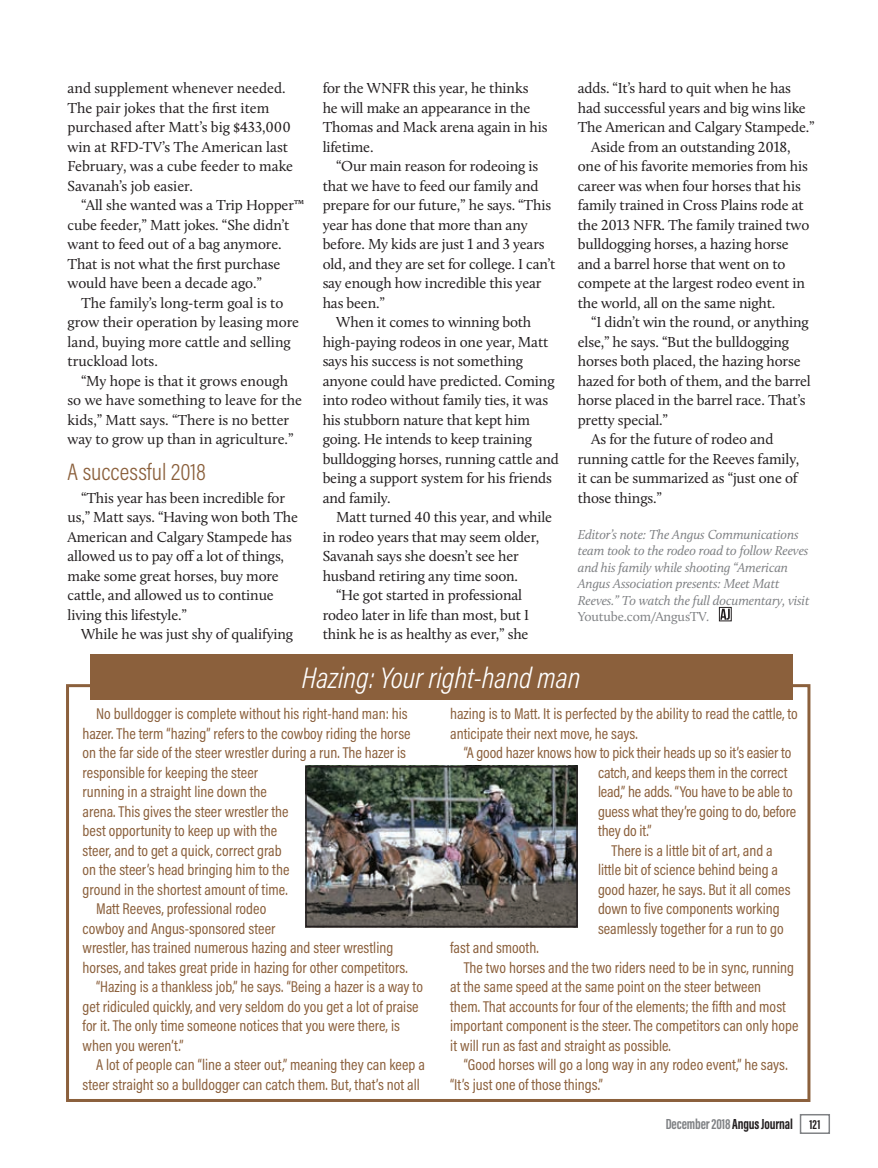
<style>
.page{position:relative;width:878px;height:1168px;background:#fff}
.page>*{position:absolute;margin:0;border:0;box-sizing:border-box;transform-origin:0 0}
.T2_Sidebar_Hed{font:italic 300 30px "Acumin Pro Cond";color:#fff}
.Subhead{font:300 24px "Acumin Pro Cond";color:#8b603c}
.T2_Sidebar_Body{font:15.75px/19.5px "Acumin Pro Cond";color:#8b603c}
.Body_Text{font:15px/19.5px "Calluna";letter-spacing:-.01em;color:#231f20}
.t1{font:700 15px "Acumin Pro Extra Cond";letter-spacing:-.01em;color:#808285}
.Editor_s_Note{font:italic 13.5px/16.5px "Calluna";letter-spacing:-.01em;color:#808285}
.s1{font-style:normal}
.s2{color:#231f20}
.s3{font-size:13.5px;color:#231f20}
</style>
<div class="page">
<div style="left:66px;top:684px;width:744px;height:418px;border:3px solid #8b603c"></div>
<div style="left:719px;top:607px;width:12px;height:14px;border:1px solid #231f20"></div>
<svg style="left:720px;top:609px;width:9px;height:11px"></svg>
<div style="left:90px;top:655px;width:702px;height:45px;background:#8b603c"></div>
<img style="left:308px;top:769px;width:266px;height:155px">
<div style="left:305px;top:766px;width:272px;height:161px;border:2px solid #231f20"></div>
<div style="left:799px;top:1114px;width:31px;height:20px;border:2px solid #808285"></div>
<p class="Body_Text" style="left:68px;top:78px;width:227px">and supplement whenever needed.<br>The pair jokes that the first item purchased after Matt’s big $433,000 win at RFD-TV’s The American last<br>February, was a cube feeder to make<br>Savanah’s job easier.</p>
<p class="Body_Text" style="left:68px;top:195px;width:238px;text-indent:14px">“All she wanted was a Trip Hopper™ cube feeder,” Matt jokes. “She didn’t want to feed out of a bag anymore.<br>That is not what the first purchase would have been a decade ago.”</p>
<p class="Body_Text" style="left:68px;top:293px;width:233px;text-indent:14px">The family’s long-term goal is to grow their operation by leasing more land, buying more cattle and selling truckload lots.</p>
<p class="Body_Text" style="left:68px;top:371px;width:236px;text-indent:14px">“My hope is that it grows enough so we have something to leave for the kids,” Matt says. “There is no better way to grow up than in agriculture.”</p>
<p class="Subhead" style="left:68px;top:456px;width:140px">A successful 2018</p>
<p class="Body_Text" style="left:68px;top:488px;width:232px;text-indent:14px">“This year has been incredible for us,” Matt says. “Having won both The<br>American and Calgary Stampede has allowed us to pay off a lot of things, make some great horses, buy more cattle, and allowed us to continue living this lifestyle.”</p>
<p class="Body_Text" style="left:81px;top:624px;width:214px">While he was just shy of qualifying</p>
<p class="Body_Text" style="left:322px;top:78px;width:226px">for the WNFR this year, he thinks<br>he will make an appearance in the<br>Thomas and Mack arena again in his lifetime.</p>
<p class="Body_Text" style="left:322px;top:156px;width:234px;text-indent:14px">“Our main reason for rodeoing is that we have to feed our family and prepare for our future,” he says. “This year has done that more than any before. My kids are just 1 and 3 years old, and they are set for college. I can’t say enough how incredible this year has been.”</p>
<p class="Body_Text" style="left:322px;top:312px;width:238px;text-indent:14px">When it comes to winning both high-paying rodeos in one year, Matt says his success is not something anyone could have predicted. Coming into rodeo without family ties, it was his stubborn nature that kept him going. He intends to keep training bulldogging horses, running cattle and being a support system for his friends and family.</p>
<p class="Body_Text" style="left:322px;top:507px;width:231px;text-indent:14px">Matt turned 40 this year, and while in rodeo years that may seem older, Savanah says she doesn’t see her husband retiring any time soon.</p>
<p class="Body_Text" style="left:322px;top:585px;width:208px;text-align:center">“He got started in professional rodeo later in life than most, but I think he is as healthy as ever,” she</p>
<p class="Body_Text" style="left:577px;top:78px;width:238px">adds. “It’s hard to quit when he has had successful years and big wins like<br>The American and Calgary Stampede.”</p>
<p class="Body_Text" style="left:577px;top:137px;width:233px;text-indent:14px">Aside from an outstanding 2018, one of his favorite memories from his career was when four horses that his family trained in Cross Plains rode at the 2013 NFR. The family trained two bulldogging horses, a hazing horse and a barrel horse that went on to compete at the largest rodeo event in the world, all on the same night.</p>
<p class="Body_Text" style="left:577px;top:312px;width:234px;text-indent:14px">“I didn’t win the round, or anything else,” he says. “But the bulldogging horses both placed, the hazing horse hazed for both of them, and the barrel horse placed in the barrel race. That’s pretty special.”</p>
<p class="Body_Text" style="left:577px;top:429px;width:223px;text-indent:14px">As for the future of rodeo and running cattle for the Reeves family, it can be summarized as “just one of those things.”</p>
<p class="Editor_s_Note" style="left:577px;top:526px;width:233px">Editor’s note: The Angus Communications team took to the rodeo road to follow Reeves and his family while shooting “American Angus Association presents: Meet Matt Reeves.” To watch the full documentary, visit <span class="s1">Youtube.com/AngusTV</span>.</p>
<p class="T2_Sidebar_Hed" style="left:302px;top:658px;width:280px">Hazing: Your right-hand man</p>
<p class="T2_Sidebar_Body" style="left:83px;top:704px;width:329px;text-indent:14px">No bulldogger is complete without his right-hand man: his hazer. The term “hazing” refers to the cowboy riding the horse on the far side of the steer wrestler during a run. The hazer is responsible for keeping the steer<br>running in a straight line down the<br>arena. This gives the steer wrestler the<br>best opportunity to keep up with the<br>steer, and to get a quick, correct grab<br>on the steer’s head bringing him to the<br>ground in the shortest amount of time.</p>
<p class="T2_Sidebar_Body" style="left:83px;top:899px;width:327px;text-indent:14px">Matt Reeves, professional rodeo<br>cowboy and Angus-sponsored steer<br>wrestler, has trained numerous hazing and steer wrestling horses, and takes great pride in hazing for other competitors.</p>
<p class="T2_Sidebar_Body" style="left:83px;top:977px;width:342px;text-indent:14px">“Hazing is a thankless job,” he says. “Being a hazer is a way to get ridiculed quickly, and very seldom do you get a lot of praise for it. The only time someone notices that you were there, is when you weren’t.”</p>
<p class="T2_Sidebar_Body" style="left:83px;top:1055px;width:344px;text-indent:14px">A lot of people can “line a steer out,” meaning they can keep a steer straight so a bulldogger can catch them. But, that’s not all</p>
<p class="T2_Sidebar_Body" style="left:450px;top:704px;width:349px">hazing is to Matt. It is perfected by the ability to read the cattle, to anticipate their next move, he says.</p>
<p class="T2_Sidebar_Body" style="left:598px;top:743px;width:200px;text-indent:-134px">“A good hazer knows how to pick their heads up so it’s easier to catch, and keeps them in the correct lead,” he adds. “You have to be able to guess what they’re going to do, before they do it.”</p>
<p class="T2_Sidebar_Body" style="left:598px;top:840px;width:194px;text-indent:14px">There is a little bit of art, and a little bit of science behind being a good hazer, he says. But it all comes down to five components working seamlessly together for a run to go</p>
<p class="T2_Sidebar_Body" style="left:450px;top:938px;width:90px">fast and smooth.</p>
<p class="T2_Sidebar_Body" style="left:450px;top:957px;width:350px;text-indent:14px">The two horses and the two riders need to be in sync, running at the same speed at the same point on the steer between<br>them. That accounts for four of the elements; the fifth and most important component is the steer. The competitors can only hope it will run as fast and straight as possible.</p>
<p class="T2_Sidebar_Body" style="left:450px;top:1055px;width:339px;text-indent:14px">“Good horses will go a long way in any rodeo event,” he says. “It’s just one of those things.”</p>
<p class="t1" style="left:665px;top:1115px;width:156px">December 2018 <span class="s2">Angus Journal</span> <span class="s3">121</span></p>
</div>
